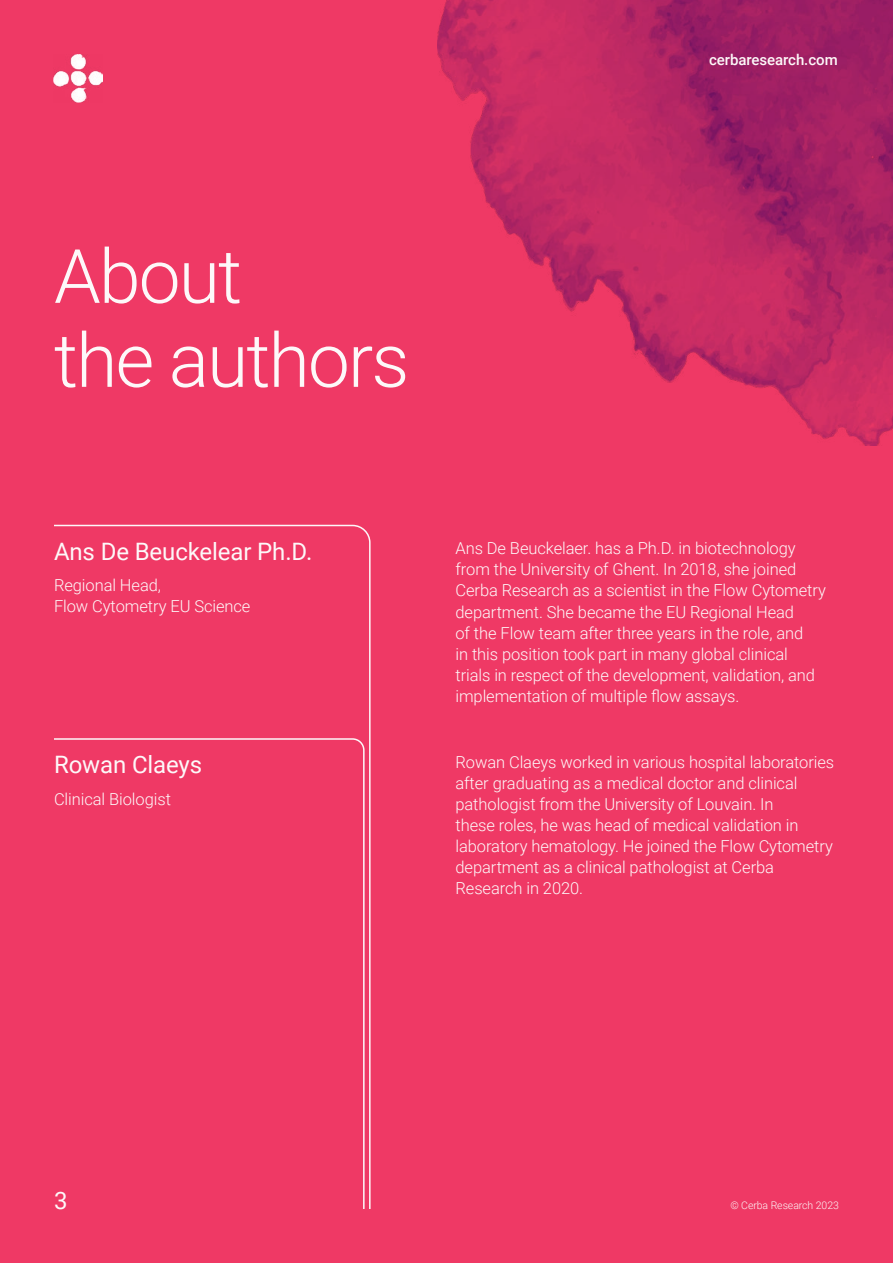
<style>
.page{position:relative;width:893px;height:1263px;background:#ef3965}
.page>*{position:absolute;margin:0;border:0;box-sizing:border-box;transform-origin:0 0}
.t1{font:300 75px/84px "Roboto";letter-spacing:-.025em;color:#fdf8f9}
.t2{font:24px "Roboto";letter-spacing:-.005em;color:#fdf8f9}
.t3{font:300 16.5px/21px "Roboto";letter-spacing:-.005em;color:#fdf8f9}
.t4{font:500 15px "Roboto";letter-spacing:-.005em;color:#fdf8f9}
.t5{font:300 10.5px "Roboto";letter-spacing:-.005em;color:#fdf8f9}
</style>
<div class="page">
<img style="left:437px;top:0;width:456px;height:445px">
<svg style="left:54px;top:524px;width:317px;height:685px"></svg>
<svg style="left:54px;top:737px;width:311px;height:472px"></svg>
<img style="left:54px;top:54px;width:49px;height:49px">
<p class="t4" style="left:709px;top:53px;width:130px">cerbaresearch.com</p>
<h1 class="t1" style="left:54px;top:240px;width:357px">About<br>the authors</h1>
<h2 class="t2" style="left:54px;top:542px;width:260px">Ans De Beuckelear Ph.D.</h2>
<p class="t3" style="left:54px;top:576px;width:198px">Regional Head,<br>Flow Cytometry EU Science</p>
<h2 class="t2" style="left:54px;top:755px;width:150px">Rowan Claeys</h2>
<p class="t3" style="left:54px;top:790px;width:118px">Clinical Biologist</p>
<p class="t3" style="left:455px;top:539px;width:372px">Ans De Beuckelaer. has a Ph.D. in biotechnology from the University of Ghent. In 2018, she joined Cerba Research as a scientist in the Flow Cytometry department. She became the EU Regional Head<br>of the Flow team after three years in the role, and<br>in this position took part in many global clinical trials in respect of the development, validation, and implementation of multiple flow assays.</p>
<p class="t3" style="left:455px;top:753px;width:380px">Rowan Claeys worked in various hospital laboratories after graduating as a medical doctor and clinical pathologist from the University of Louvain. In<br>these roles, he was head of medical validation in laboratory hematology. He joined the Flow Cytometry department as a clinical pathologist at Cerba Research in 2020.</p>
<h2 class="t2" style="left:54px;top:1191px;width:15px">3</h2>
<p class="t5" style="left:730px;top:1200px;width:110px">© Cerba Research 2023</p>
</div>
